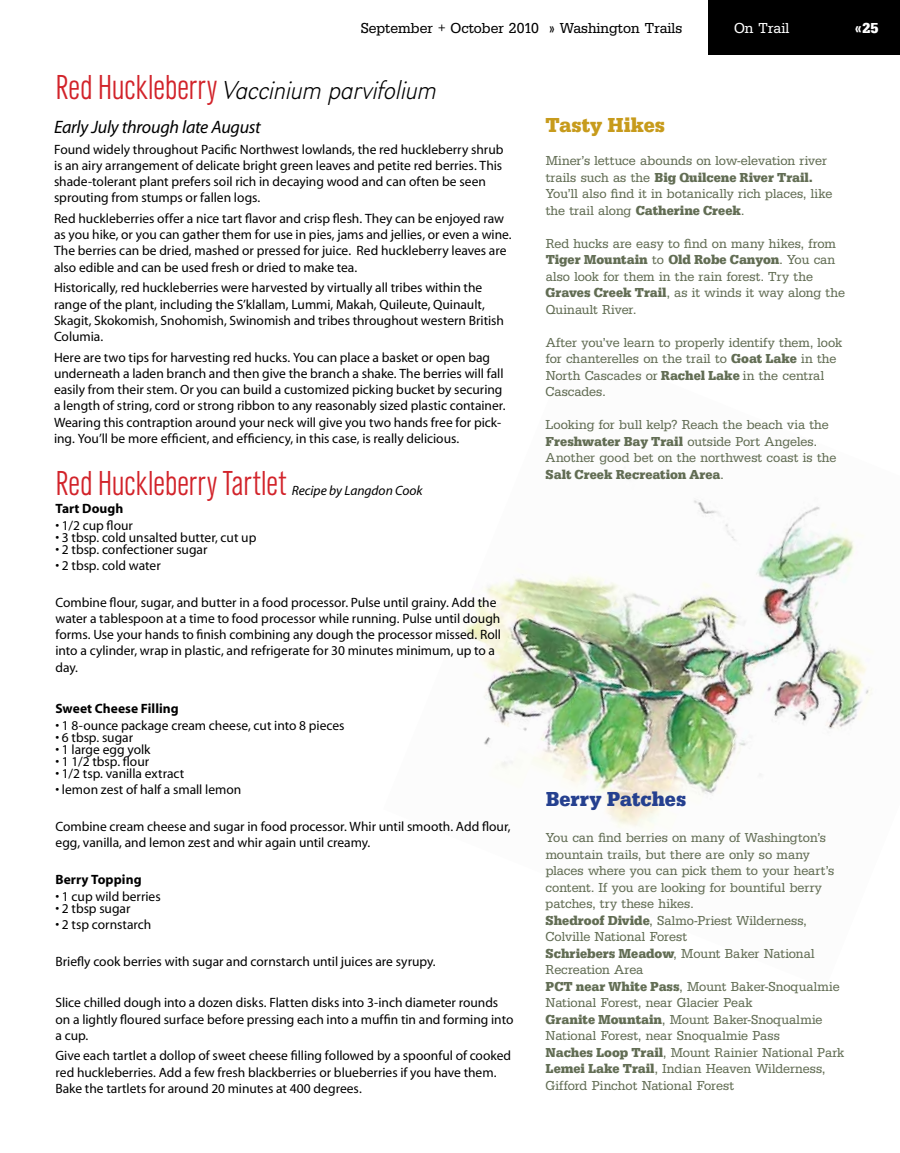
<style>
.page{position:relative;width:900px;height:1153px;background:#fff}
.page>*{position:absolute;margin:0;border:0;box-sizing:border-box;transform-origin:0 0}
.t1{font:36px "URW Grotesk EOT Lig Con";letter-spacing:-.015em;color:#d2232a}
.t2{font:27px "URW Grotesk TOT Ext Lig Nar Obl";letter-spacing:-.02em;color:#000}
.t3{font:21px "URW Egyptienne TOT Bol Nar";color:#25408f}
.t4{font:21px "URW Egyptienne TOT Bol Nar";color:#c79b1c}
.t5{font:italic 18px "Myriad";letter-spacing:-.015em;color:#000}
.t6{font:15px "URW Egyptienne TOT Reg Nar";color:#000}
.t7{font:15px "URW Egyptienne TOT Reg Nar";color:#fff}
.t8{font:15px "URW Egyptienne TOT Bol Nar";color:#fff}
.t9{font:13.5px/16.2px "Myriad";color:#000}
.t10{font:13.5px/16.5px "URW Egyptienne TOT Reg Nar";color:#626d54}
.t11{font:13.5px "URW Egyptienne TOT Bol Nar";color:#626d54}
.t12{font:700 13.5px "Myriad";letter-spacing:.005em;color:#000}
.t13{font:italic 13.5px "Myriad";color:#000}
.s1{font-family:"URW Grotesk EOT Lig Con";font-size:36px;color:#d2232a}
.s2{font-family:"URW Egyptienne TOT Reg Nar"}
.s3{font-family:"URW Egyptienne TOT Bol Nar"}
</style>
<div class="page">
<div style="left:709px;top:0;width:191px;height:54px;background:#000"></div>
<img style="left:461px;top:474px;width:411px;height:354px">
<p class="t6" style="left:361px;top:19px;width:323px">September + October 2010 » Washington Trails</p>
<p class="t7" style="left:734px;top:19px;width:57px">On Trail</p>
<p class="t8" style="left:855px;top:19px;width:25px">« 25</p>
<h2 class="t2" style="left:55px;top:74px;width:384px"><span class="s1">Red Huckleberry</span> Vaccinium parvifolium</h2>
<h3 class="t5" style="left:54px;top:118px;width:208px">Early July through late August</h3>
<p class="t9" style="left:54px;top:141px;width:451px">Found widely throughout Pacific Northwest lowlands, the red huckleberry shrub is an airy arrangement of delicate bright green leaves and petite red berries. This shade-tolerant plant prefers soil rich in decaying wood and can often be seen sprouting from stumps or fallen logs.</p>
<p class="t9" style="left:54px;top:211px;width:459px">Red huckleberries offer a nice tart flavor and crisp flesh. They can be enjoyed raw as you hike, or you can gather them for use in pies, jams and jellies, or even a wine.<br>The berries can be dried, mashed or pressed for juice. Red huckleberry leaves are also edible and can be used fresh or dried to make tea.</p>
<p class="t9" style="left:54px;top:280px;width:451px">Historically, red huckleberries were harvested by virtually all tribes within the range of the plant, including the S’klallam, Lummi, Makah, Quileute, Quinault, Skagit, Skokomish, Snohomish, Swinomish and tribes throughout western British Columia.</p>
<p class="t9" style="left:54px;top:349px;width:453px">Here are two tips for harvesting red hucks. You can place a basket or open bag underneath a laden branch and then give the branch a shake. The berries will fall easily from their stem. Or you can build a customized picking bucket by securing a length of string, cord or strong ribbon to any reasonably sized plastic container.<br>Wearing this contraption around your neck will give you two hands free for pick&shy;ing. You’ll be more efficient, and efficiency, in this case, is really delicious.</p>
<h1 class="t1" style="left:55px;top:465px;width:233px">Red Huckleberry Tartlet</h1>
<p class="t13" style="left:292px;top:484px;width:132px">Recipe by Langdon Cook</p>
<p class="t12" style="left:55px;top:501px;width:69px">Tart Dough</p>
<p class="t9" style="left:55px;top:517px;width:79px">• 1/2 cup flour</p>
<p class="t9" style="left:55px;top:529px;width:202px">• 3 tbsp. cold unsalted butter, cut up</p>
<p class="t9" style="left:55px;top:541px;width:154px">• 2 tbsp. confectioner sugar</p>
<p class="t9" style="left:55px;top:557px;width:107px">• 2 tbsp. cold water</p>
<p class="t9" style="left:55px;top:594px;width:447px">Combine flour, sugar, and butter in a food processor. Pulse until grainy. Add the water a tablespoon at a time to food processor while running. Pulse until dough forms. Use your hands to finish combining any dough the processor missed. Roll into a cylinder, wrap in plastic, and refrigerate for 30 minutes minimum, up to a day.</p>
<p class="t12" style="left:55px;top:701px;width:125px">Sweet Cheese Filling</p>
<p class="t9" style="left:55px;top:717px;width:291px">• 1 8-ounce package cream cheese, cut into 8 pieces</p>
<p class="t9" style="left:55px;top:729px;width:79px">• 6 tbsp. sugar</p>
<p class="t9" style="left:55px;top:741px;width:97px">• 1 large egg yolk</p>
<p class="t9" style="left:55px;top:753px;width:95px">• 1 1/2 tbsp. flour</p>
<p class="t9" style="left:55px;top:765px;width:130px">• 1/2 tsp. vanilla extract</p>
<p class="t9" style="left:55px;top:781px;width:187px">• lemon zest of half a small lemon</p>
<p class="t9" style="left:55px;top:818px;width:457px">Combine cream cheese and sugar in food processor. Whir until smooth. Add flour, egg, vanilla, and lemon zest and whir again until creamy.</p>
<p class="t12" style="left:55px;top:872px;width:88px">Berry Topping</p>
<p class="t9" style="left:55px;top:888px;width:107px">• 1 cup wild berries</p>
<p class="t9" style="left:55px;top:900px;width:77px">• 2 tbsp sugar</p>
<p class="t9" style="left:55px;top:916px;width:97px">• 2 tsp cornstarch</p>
<p class="t9" style="left:55px;top:953px;width:382px">Briefly cook berries with sugar and cornstarch until juices are syrupy.</p>
<p class="t9" style="left:55px;top:994px;width:459px">Slice chilled dough into a dozen disks. Flatten disks into 3-inch diameter rounds on a lightly floured surface before pressing each into a muffin tin and forming into a cup.</p>
<p class="t9" style="left:55px;top:1048px;width:457px">Give each tartlet a dollop of sweet cheese filling followed by a spoonful of cooked red huckleberries. Add a few fresh blackberries or blueberries if you have them.<br>Bake the tartlets for around 20 minutes at 400 degrees.</p>
<h3 class="t4" style="left:545px;top:113px;width:121px">Tasty Hikes</h3>
<p class="t10" style="left:546px;top:153px;width:283px">Miner’s lettuce abounds on low-elevation river</p>
<p class="t11" style="left:546px;top:169px;width:268px"><span class="s2">trails such as the</span> Big Quilcene River Trail.</p>
<p class="t10" style="left:546px;top:186px;width:288px">You’ll also find it in botanically rich places, like the trail along <span class="s3">Catherine Creek</span>.</p>
<p class="t10" style="left:546px;top:235px;width:292px">Red hucks are easy to find on many hikes, from</p>
<p class="t11" style="left:546px;top:251px;width:291px">Tiger Mountain <span class="s2">to</span> Old Robe Canyon<span class="s2">. You can</span></p>
<p class="t10" style="left:546px;top:268px;width:301px">also look for them in the rain forest. Try the<br><span class="s3">Graves Creek Trail</span>, as it winds it way along the<br>Quinault River.</p>
<p class="t10" style="left:546px;top:334px;width:298px">After you’ve learn to properly identify them, look for chanterelles on the trail to <span class="s3">Goat Lake</span> in the North Cascades or <span class="s3">Rachel Lake</span> in the central Cascades.</p>
<p class="t10" style="left:546px;top:417px;width:292px">Looking for bull kelp? Reach the beach via the<br><span class="s3">Freshwater Bay Trail</span> outside Port Angeles.<br>Another good bet on the northwest coast is the</p>
<p class="t11" style="left:546px;top:466px;width:180px">Salt Creek Recreation Area<span class="s2">.</span></p>
<h3 class="t3" style="left:546px;top:786px;width:142px">Berry Patches</h3>
<p class="t10" style="left:546px;top:829px;width:300px">You can find berries on many of Washington’s mountain trails, but there are only so many places where you can pick them to your heart’s content. If you are looking for bountiful berry patches, try these hikes.<br><span class="s3">Shedroof Divide</span>, Salmo-Priest Wilderness, Colville National Forest<br><span class="s3">Schriebers Meadow</span>, Mount Baker National Recreation Area<br><span class="s3">PCT near White Pass</span>, Mount Baker-Snoqualmie National Forest, near Glacier Peak<br><span class="s3">Granite Mountain</span>, Mount Baker-Snoqualmie National Forest, near Snoqualmie Pass<br><span class="s3">Naches Loop Trail</span>, Mount Rainier National Park <span class="s3">Lemei Lake Trail</span>, Indian Heaven Wilderness, Gifford Pinchot National Forest</p>
</div>
